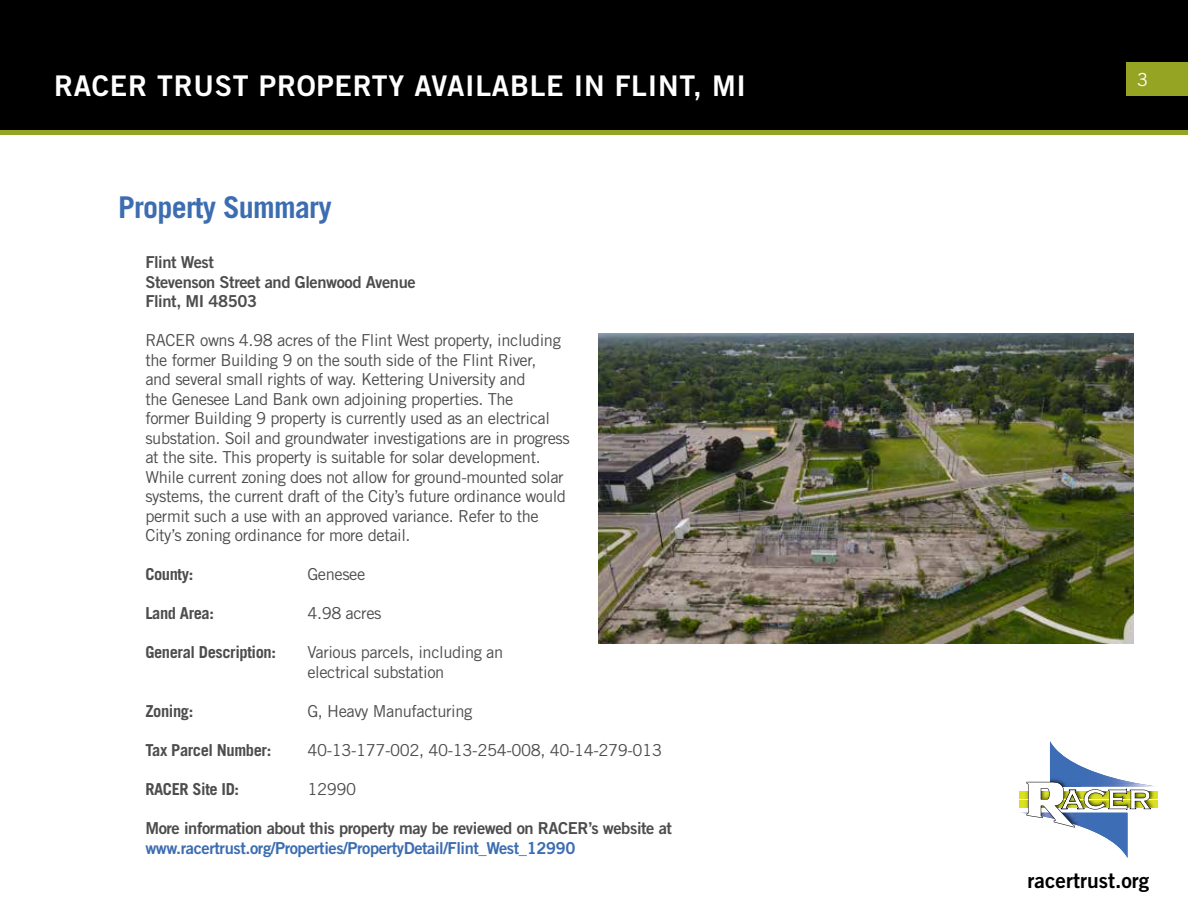
<style>
.page{position:relative;width:1188px;height:918px;background:#fff}
.page>*{position:absolute;margin:0;border:0;box-sizing:border-box;transform-origin:0 0}
.t1{font:700 30px "Trade Gothic LT Std";letter-spacing:-.025em;color:#3c6db1}
.t2{font:28.5px "Trade Gothic LT Std Bd 2";letter-spacing:.025em;color:#fff}
.t3{font:21px "Trade Gothic LT Std Bd 2";color:#000}
.t4{font:18px "Trade Gothic LT Std";color:#fff}
.t5{font:16.5px/19.5px "Trade Gothic LT Std";letter-spacing:-.025em;color:#4d4d4f}
.t6{font:16.5px/19.5px "Trade Gothic LT Std Bd 2";letter-spacing:-.025em;color:#4d4d4f}
.t7{font:700 16.5px "Trade Gothic LT Std";letter-spacing:-.025em;color:#4d4d4f}
.t8{font:16.5px "Trade Gothic LT Std Bd 2";letter-spacing:-.025em;color:#3c6db1}
</style>
<div class="page">
<div style="left:1px;top:1px;width:1186px;height:131px;background:#000"></div>
<div style="left:0;top:0;width:1188px;height:133px;border:2px solid #000"></div>
<div style="left:1126px;top:62px;width:62px;height:34px;background:#96a424"></div>
<div style="left:0;top:130px;width:1188px;height:5px;background:#96a424"></div>
<div style="left:1019px;top:791px;width:139px;height:7px;background:#dbe120"></div>
<div style="left:1019px;top:801px;width:139px;height:7px;background:#dbe120"></div>
<svg style="left:1021px;top:741px;width:137px;height:117px"></svg>
<img style="left:598px;top:334px;width:536px;height:309px">
<h2 class="t2" style="left:54px;top:68px;width:694px">RACER TRUST PROPERTY AVAILABLE IN FLINT, MI</h2>
<h1 class="t1" style="left:118px;top:189px;width:215px">Property Summary</h1>
<p class="t6" style="left:145px;top:252px;width:272px">Flint West<br>Stevenson Street and Glenwood Avenue<br>Flint, MI 48503</p>
<p class="t5" style="left:145px;top:331px;width:426px">RACER owns 4.98 acres of the Flint West property, including the former Building 9 on the south side of the Flint River,<br>and several small rights of way. Kettering University and<br>the Genesee Land Bank own adjoining properties. The<br>former Building 9 property is currently used as an electrical substation. Soil and groundwater investigations are in progress at the site. This property is suitable for solar development.<br>While current zoning does not allow for ground-mounted solar systems, the current draft of the City’s future ordinance would permit such a use with an approved variance. Refer to the City’s zoning ordinance for more detail.</p>
<p class="t7" style="left:145px;top:564px;width:49px">County:</p>
<p class="t5" style="left:307px;top:565px;width:60px">Genesee</p>
<p class="t7" style="left:145px;top:603px;width:70px">Land Area:</p>
<p class="t5" style="left:307px;top:604px;width:76px">4.98 acres</p>
<p class="t7" style="left:145px;top:642px;width:132px">General Description:</p>
<p class="t5" style="left:307px;top:643px;width:197px">Various parcels, including an electrical substation</p>
<p class="t7" style="left:145px;top:701px;width:49px">Zoning:</p>
<p class="t5" style="left:307px;top:701px;width:167px">G, Heavy Manufacturing</p>
<p class="t7" style="left:145px;top:740px;width:127px">Tax Parcel Number:</p>
<p class="t5" style="left:307px;top:740px;width:356px">40-13-177-002, 40-13-254-008, 40-14-279-013</p>
<p class="t7" style="left:145px;top:779px;width:95px">RACER Site ID:</p>
<p class="t5" style="left:307px;top:779px;width:50px">12990</p>
<p class="t6" style="left:145px;top:818px;width:528px">More information about this property may be reviewed on RACER’s website at</p>
<p class="t8" style="left:145px;top:837px;width:432px">www.racertrust.org/Properties/PropertyDetail/Flint_West_12990</p>
<p class="t4" style="left:1137px;top:68px;width:12px">3</p>
<p class="t3" style="left:1028px;top:867px;width:123px">racertrust.org</p>
</div>
